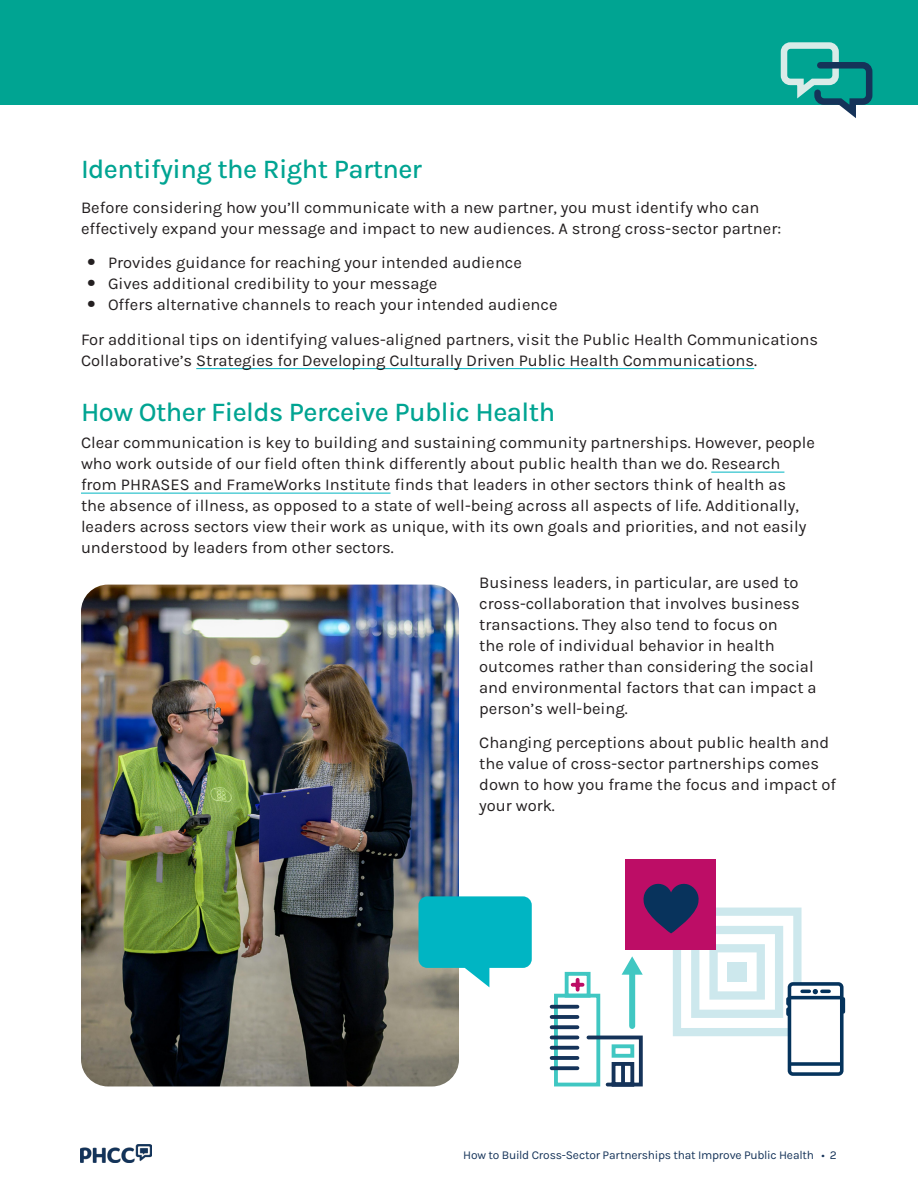
<style>
.page{position:relative;width:918px;height:1188px;background:#fff}
.page>*{position:absolute;margin:0;border:0;box-sizing:border-box;transform-origin:0 0}
.Intrograph{font:500 27px "Karla";letter-spacing:-.02em;color:#00a492}
.p1{font:16.5px/21px "Karla";color:#231f20}
.t1{font:12px "Karla";letter-spacing:-.015em;color:#153359}
.s1{font-weight:800}
</style>
<div class="page">
<div style="left:0;top:0;width:918px;height:105px;background:#00a492"></div>
<hr style="left:196px;top:368px;width:558px;height:1px;background:#00b5c3">
<hr style="left:711px;top:472px;width:73px;height:1px;background:#00b5c3">
<hr style="left:81px;top:493px;width:310px;height:1px;background:#00b5c3">
<img style="left:81px;top:585px;width:378px;height:501px">
<div style="left:554px;top:994px;width:46px;height:92px;background:#fff;border:4px solid #40c7c2"></div>
<svg style="left:552px;top:1005px;width:25px;height:4px"></svg>
<svg style="left:552px;top:1015px;width:25px;height:4px"></svg>
<svg style="left:552px;top:1025px;width:25px;height:4px"></svg>
<hr style="left:552px;top:1036px;width:25px;height:3px;background:#153359">
<svg style="left:552px;top:1046px;width:25px;height:4px"></svg>
<svg style="left:552px;top:1056px;width:25px;height:4px"></svg>
<svg style="left:552px;top:1066px;width:25px;height:4px"></svg>
<svg style="left:576px;top:980px;width:4px;height:10px"></svg>
<hr style="left:573px;top:983px;width:10px;height:4px;background:#bc0d65">
<div style="left:565px;top:972px;width:26px;height:26px;border:4px solid #40c7c2"></div>
<svg style="left:418px;top:896px;width:114px;height:91px"></svg>
<div style="left:788px;top:982px;width:56px;height:94px;border:4px solid #05335c;border-radius:3px"></div>
<svg style="left:829px;top:1062px;width:12px;height:4px"></svg>
<hr style="left:791px;top:996px;width:50px;height:3px;background:#05335c">
<svg style="left:842px;top:999px;width:3px;height:13px"></svg>
<div style="left:626px;top:860px;width:90px;height:90px;background:#bd0d66"></div>
<svg style="left:585px;top:882px;width:244px;height:205px"></svg>
<img style="left:81px;top:1144px;width:70px;height:18px">
<svg style="left:780px;top:42px;width:93px;height:76px"></svg>
<p class="Intrograph" style="left:81px;top:152px;width:343px">Identifying the Right Partner</p>
<p class="p1" style="left:81px;top:196px;width:702px">Before considering how you’ll communicate with a new partner, you must identify who can effectively expand your message and impact to new audiences. A strong cross-sector partner:</p>
<p class="p1" style="left:88px;top:252px;width:436px"><span class="s1">•</span> Provides guidance for reaching your intended audience</p>
<p class="p1" style="left:88px;top:273px;width:351px"><span class="s1">•</span> Gives additional credibility to your message</p>
<p class="p1" style="left:88px;top:294px;width:471px"><span class="s1">•</span> Offers alternative channels to reach your intended audience</p>
<p class="p1" style="left:81px;top:328px;width:739px">For additional tips on identifying values-aligned partners, visit the Public Health Communications<br>Collaborative’s Strategies for Developing Culturally Driven Public Health Communications.</p>
<h2 class="Intrograph" style="left:81px;top:395px;width:476px">How Other Fields Perceive Public Health</h2>
<p class="p1" style="left:81px;top:432px;width:735px">Clear communication is key to building and sustaining community partnerships. However, people who work outside of our field often think differently about public health than we do. Research from PHRASES and FrameWorks Institute finds that leaders in other sectors think of health as<br>the absence of illness, as opposed to a state of well-being across all aspects of life. Additionally, leaders across sectors view their work as unique, with its own goals and priorities, and not easily understood by leaders from other sectors.</p>
<p class="p1" style="left:479px;top:571px;width:339px">Business leaders, in particular, are used to cross-collaboration that involves business transactions. They also tend to focus on<br>the role of individual behavior in health outcomes rather than considering the social and environmental factors that can impact a person’s well-being.</p>
<p class="p1" style="left:479px;top:732px;width:358px">Changing perceptions about public health and the value of cross-sector partnerships comes down to how you frame the focus and impact of your work.</p>
<p class="t1" style="left:463px;top:1147px;width:375px">How to Build Cross-Sector Partnerships that Improve Public Health • 2</p>
</div>
